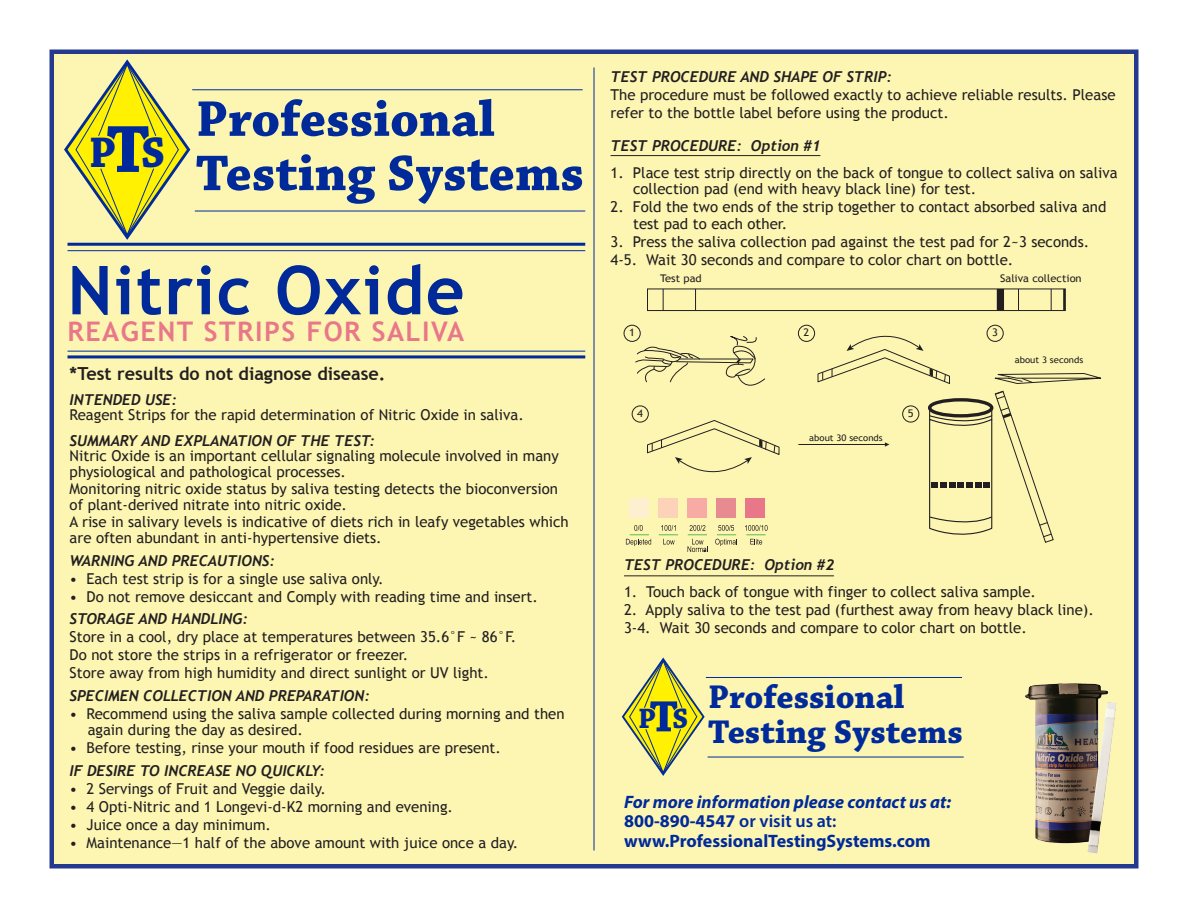
<style>
.page{position:relative;width:1188px;height:918px;background:#fff}
.page>*{position:absolute;margin:0;border:0;box-sizing:border-box;transform-origin:0 0}
.t1{font:700 67.5px "Trebuchet MS";letter-spacing:.025em;color:#002a9a}
.t2{font:700 52.8px/54.3px "Chaparral Pro";color:#002a9a}
.t3{font:700 45.15px "Chaparral Pro";color:#002a9a}
.t4{font:700 34.65px/35.7px "Chaparral Pro";color:#002a9a}
.t5{font:700 29.55px "Chaparral Pro";color:#002a9a}
.t6{font:700 27px "Trebuchet MS";letter-spacing:.055em;color:#e87889}
.t7{font:700 18px/19.5px "Myriad Pro";color:#002a9a}
.t8{font:700 18px "Trebuchet MS";color:#231f20}
.t9{font:15px/16.5px "Trebuchet MS";color:#231f20}
.t10{font:italic 700 15px "Trebuchet";color:#231f20}
.t11{font:10.5px "Trebuchet MS";color:#231f20;scale:1.06 1}
.t12{font:9px "Trebuchet MS";color:#231f20;scale:1.06 1}
.s1{font-style:italic}
.s2{font-weight:600}
</style>
<div class="page">
<div style="left:50px;top:50px;width:1088px;height:818px;background:#fdf6b3"></div>
<img style="left:1008px;top:654px;width:117px;height:210px">
<svg style="left:619px;top:654px;width:88px;height:124px;background:#dedb75"></svg>
<hr style="left:708px;top:757px;width:256px;height:1px;background:#002a9a">
<hr style="left:706px;top:677px;width:256px;height:1px;background:#002a9a">
<hr style="left:594px;top:68px;width:1px;height:782px;background:#002a9a">
<hr style="left:68px;top:243px;width:517px;height:3px;background:#002a9a">
<hr style="left:68px;top:250px;width:517px;height:1px;background:#002a9a">
<hr style="left:68px;top:355px;width:517px;height:3px;background:#002a9a">
<hr style="left:68px;top:351px;width:517px;height:1px;background:#002a9a">
<div style="left:647px;top:289px;width:419px;height:22px;border:1px solid #231f20"></div>
<hr style="left:1063px;top:289px;width:2px;height:22px;background:#231f20">
<svg style="left:1051px;top:289px;width:1px;height:22px"></svg>
<svg style="left:1018px;top:289px;width:1px;height:22px"></svg>
<div style="left:997px;top:289px;width:7px;height:22px;background:#231f20"></div>
<svg style="left:663px;top:289px;width:1px;height:22px"></svg>
<svg style="left:695px;top:289px;width:1px;height:22px"></svg>
<div style="left:624px;top:325px;width:17px;height:17px;border:1px solid #231f20;border-radius:50%"></div>
<div style="left:798px;top:325px;width:17px;height:17px;border:1px solid #231f20;border-radius:50%"></div>
<div style="left:987px;top:325px;width:17px;height:17px;border:1px solid #231f20;border-radius:50%"></div>
<div style="left:632px;top:405px;width:17px;height:18px;border:1px solid #231f20;border-radius:50%"></div>
<hr style="left:798px;top:444px;width:87px;height:1px;background:#231f20">
<svg style="left:647px;top:420px;width:133px;height:62px;background:#f1eaaa"></svg>
<svg style="left:635px;top:335px;width:131px;height:60px;background:#e9e2a5"></svg>
<svg style="left:817px;top:326px;width:288px;height:217px;background:#f3ecac"></svg>
<hr style="left:611px;top:155px;width:209px;height:1px;background:#231f20">
<hr style="left:624px;top:575px;width:210px;height:1px;background:#231f20">
<div style="left:629px;top:498px;width:19px;height:20px;background:#feefd0"></div>
<div style="left:658px;top:498px;width:19px;height:20px;background:#fcd2b8"></div>
<div style="left:687px;top:498px;width:20px;height:20px;background:#f8aaa5"></div>
<div style="left:716px;top:498px;width:20px;height:20px;background:#e88b91"></div>
<div style="left:746px;top:498px;width:19px;height:20px;background:#e87889"></div>
<svg style="left:626px;top:525px;width:25px;height:21px"></svg>
<svg style="left:659px;top:525px;width:19px;height:20px"></svg>
<svg style="left:688px;top:525px;width:20px;height:27px"></svg>
<svg style="left:715px;top:525px;width:22px;height:21px"></svg>
<svg style="left:745px;top:525px;width:23px;height:20px"></svg>
<svg style="left:61px;top:54px;width:133px;height:189px;background:#e1dd73"></svg>
<hr style="left:195px;top:211px;width:390px;height:1px;background:#002a9a">
<hr style="left:192px;top:89px;width:391px;height:1px;background:#002a9a">
<h3 class="t3" style="left:89px;top:126px;width:78px">P S</h3>
<h2 class="t2" style="left:196px;top:93px;width:390px">Professional<br>Testing Systems</h2>
<h1 class="t1" style="left:68px;top:248px;width:399px">Nitric Oxide</h1>
<h3 class="t6" style="left:68px;top:315px;width:398px">REAGENT STRIPS FOR SALIVA</h3>
<p class="t8" style="left:70px;top:362px;width:317px">*Test results do not diagnose disease.</p>
<p class="t10" style="left:70px;top:391px;width:109px">INTENDED USE:</p>
<p class="t9" style="left:70px;top:407px;width:456px">Reagent Strips for the rapid determination of Nitric Oxide in saliva.</p>
<p class="t10" style="left:70px;top:431px;width:307px">SUMMARY AND EXPLANATION OF THE TEST:</p>
<p class="t9" style="left:70px;top:447px;width:501px">Nitric Oxide is an important cellular signaling molecule involved in many physiological and pathological processes.<br>Monitoring nitric oxide status by saliva testing detects the bioconversion of plant-derived nitrate into nitric oxide.<br>A rise in salivary levels is indicative of diets rich in leafy vegetables which are often abundant in anti-hypertensive diets.</p>
<p class="t10" style="left:70px;top:551px;width:207px">WARNING AND PRECAUTIONS:</p>
<p class="t9" style="left:70px;top:570px;width:316px">• Each test strip is for a single use saliva only.</p>
<p class="t9" style="left:70px;top:588px;width:470px">• Do not remove desiccant and Comply with reading time and insert.</p>
<p class="t10" style="left:70px;top:610px;width:180px">STORAGE AND HANDLING:</p>
<p class="t9" style="left:70px;top:628px;width:448px;line-height:18px">Store in a cool, dry place at temperatures between 35.6°F ~ 86°F.<br>Do not store the strips in a refrigerator or freezer.<br>Store away from high humidity and direct sunlight or UV light.</p>
<p class="t10" style="left:70px;top:686px;width:302px">SPECIMEN COLLECTION AND PREPARATION:</p>
<p class="t9" style="left:88px;top:705px;width:478px;text-indent:-18px">• Recommend using the saliva sample collected during morning and then again during the day as desired.</p>
<p class="t9" style="left:70px;top:740px;width:433px">• Before testing, rinse your mouth if food residues are present.</p>
<p class="t10" style="left:70px;top:761px;width:257px">IF DESIRE TO INCREASE NO QUICKLY:</p>
<p class="t9" style="left:70px;top:780px;width:258px">• 2 Servings of Fruit and Veggie daily.</p>
<p class="t9" style="left:70px;top:798px;width:385px">• 4 Opti-Nitric and 1 Longevi-d-K2 morning and evening.</p>
<p class="t9" style="left:70px;top:816px;width:203px">• Juice once a day minimum.</p>
<p class="t9" style="left:70px;top:834px;width:450px">• Maintenance—1 half of the above amount with juice once a day.</p>
<p class="t10" style="left:611px;top:68px;width:283px">TEST PROCEDURE AND SHAPE OF STRIP:</p>
<p class="t9" style="left:611px;top:86px;width:507px;line-height:18px">The procedure must be followed exactly to achieve reliable results. Please refer to the bottle label before using the product.</p>
<p class="t10" style="left:611px;top:136px;width:212px">TEST PROCEDURE: Option #1</p>
<p class="t9" style="left:633px;top:164px;width:486px;text-indent:-23px">1. Place test strip directly on the back of tongue to collect saliva on saliva collection pad (end with heavy black line) for test.</p>
<p class="t9" style="left:633px;top:199px;width:475px;text-indent:-23px">2. Fold the two ends of the strip together to contact absorbed saliva and test pad to each other.</p>
<p class="t9" style="left:611px;top:233px;width:480px;line-height:18px">3. Press the saliva collection pad against the test pad for 2~3 seconds.<br>4-5. Wait 30 seconds and compare to color chart on bottle.</p>
<p class="t11" style="left:660px;top:272px;width:41px">Test pad</p>
<p class="t11" style="left:1000px;top:272px;width:78px">Saliva collection</p>
<p class="t11" style="left:629px;top:327px;width:7px">1</p>
<p class="t11" style="left:804px;top:327px;width:7px">2</p>
<p class="t11" style="left:992px;top:327px;width:7px">3</p>
<p class="t12" style="left:1015px;top:354px;width:66px">about 3 seconds</p>
<p class="t11" style="left:637px;top:407px;width:7px">4</p>
<p class="t11" style="left:908px;top:407px;width:7px">5</p>
<p class="t12" style="left:809px;top:433px;width:71px">about 30 seconds</p>
<p class="t10" style="left:624px;top:556px;width:212px">TEST PROCEDURE: Option #2</p>
<p class="t9" style="left:624px;top:584px;width:414px">1. Touch back of tongue with finger to collect saliva sample.</p>
<p class="t9" style="left:624px;top:601px;width:471px;line-height:18px">2. Apply saliva to the test pad (furthest away from heavy black line).<br>3-4. Wait 30 seconds and compare to color chart on bottle.</p>
<h3 class="t5" style="left:638px;top:701px;width:52px">P S</h3>
<h3 class="t4" style="left:708px;top:680px;width:256px">Professional<br>Testing Systems</h3>
<p class="t7" style="left:624px;top:791px;width:329px"><span class="s1">For more information please contact us at:<br></span>800-890-4547 <span class="s2">or visit us at: </span>www.ProfessionalTestingSystems.com</p>
</div>
